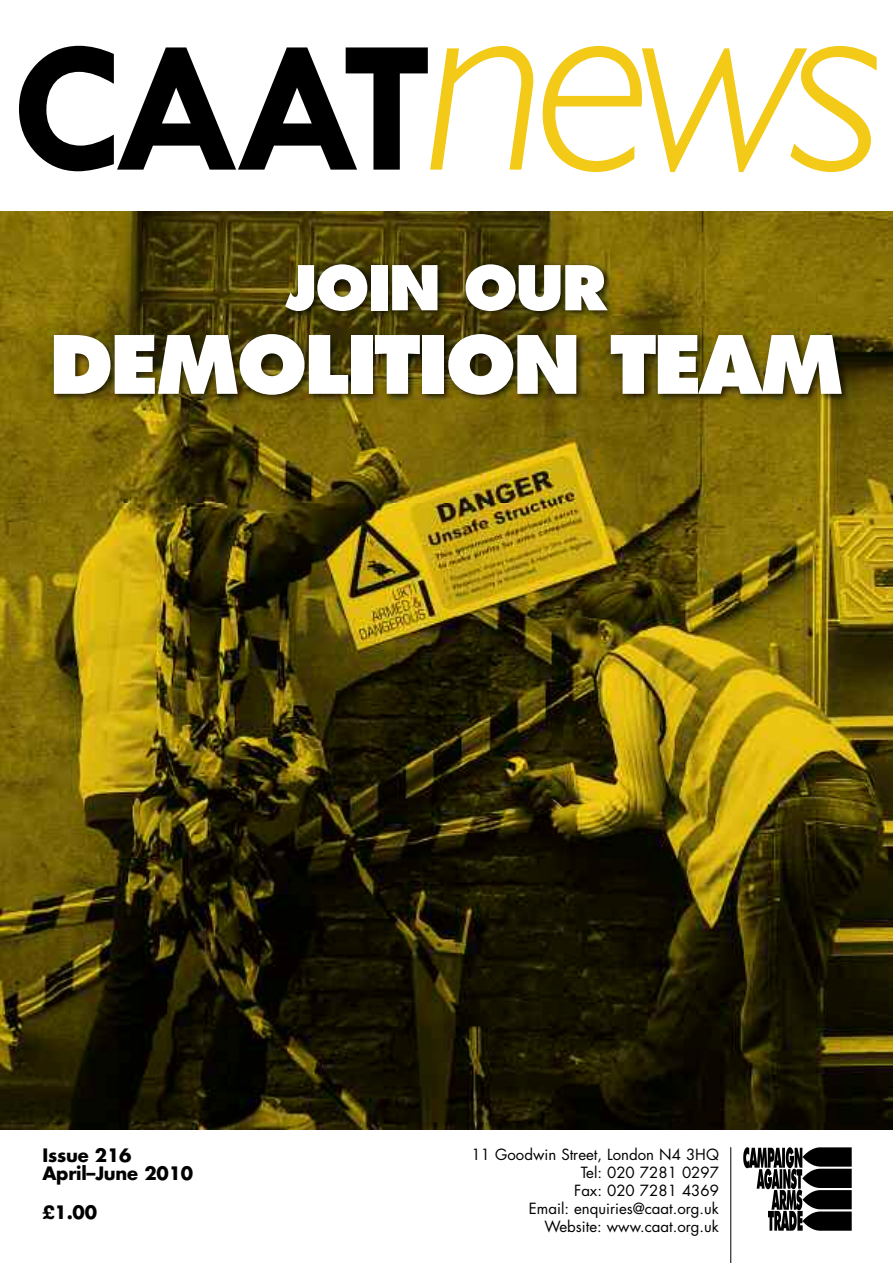
<style>
.page{position:relative;width:893px;height:1263px;background:#fff}
.page>*{position:absolute;margin:0;border:0;box-sizing:border-box;transform-origin:0 0}
.t1{font:700 190.5px "Tw Cen";color:#000}
.t2{font:800 78px "Futura";letter-spacing:-.04em;color:#fff}
.t3{font:800 60px "Futura";letter-spacing:-.04em;color:#fff}
.t4{font:700 18px/18px "Futura";letter-spacing:-.015em;color:#000}
.t5{font:15px/18px "Futura";color:#000;text-align:right}
.s1{font-family:"Gill Sans";font-weight:300;font-style:italic;font-size:270px;color:#f2ca17}
</style>
<div class="page">
<img style="left:0;top:211px;width:893px;height:918px">
<img style="left:0;top:232px;width:893px;height:270px">
<img style="left:744px;top:1147px;width:108px;height:84px">
<hr style="left:730px;top:1147px;width:1px;height:116px;background:#000">
<h1 class="t1" style="left:10px;top:7px;width:874px">CAAT<span class="s1">news</span></h1>
<h3 class="t3" style="left:286px;top:262px;width:322px">JOIN OUR</h3>
<h2 class="t2" style="left:49px;top:331px;width:797px">DEMOLITION TEAM</h2>
<p class="t4" style="left:43px;top:1148px;width:152px">Issue 216<br>April–June 2010</p>
<p class="t4" style="left:43px;top:1205px;width:56px">£1.00</p>
<p class="t5" style="left:472px;top:1146px;width:249px">11 Goodwin Street, London N4 3HQ<br>Tel: 020 7281 0297<br>Fax: 020 7281 4369<br>Email: enquiries@caat.org.uk<br>Website: www.caat.org.uk</p>
</div>
